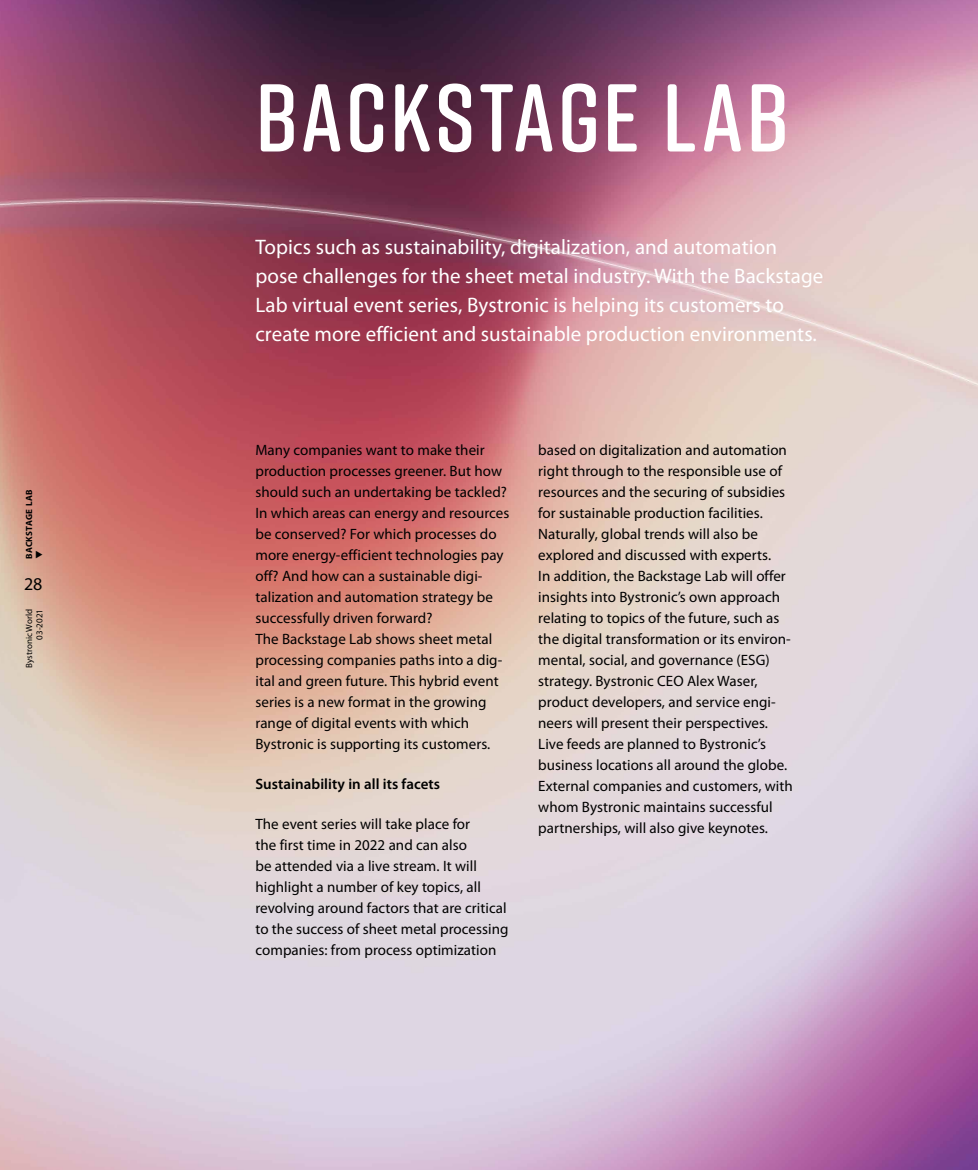
<style>
.page{position:relative;width:978px;height:1170px;background:#fff}
.page>*{position:absolute;margin:0;border:0;box-sizing:border-box;transform-origin:0 0}
.t1{font:600 96px "Rift Soft";letter-spacing:.035em;color:#fff}
.t2{font:21px/28.7px "Myriad Pro";letter-spacing:.005em;color:#fff}
.t3{font:18px "Myriad Pro";color:#000}
.t4{font:15px/21px "Myriad Pro";letter-spacing:.005em;color:#000}
.t5{font:600 15px "Myriad Pro";letter-spacing:.005em;color:#000}
.t6{font:9px/10.5px "Myriad Pro";color:#000;text-align:right}
.t7{font:700 9px "Myriad Pro";letter-spacing:.02em;color:#000}
</style>
<div class="page">
<img style="left:0;top:0;width:978px;height:1169px">
<svg style="left:36px;top:550px;width:7px;height:8px"></svg>
<p class="t7" style="left:23px;top:558px;width:71px;rotate:-90deg">BACKSTAGE LAB</p>
<p class="t3" style="left:24px;top:573px;width:20px">28</p>
<p class="t6" style="left:24px;top:667px;width:60px;rotate:-90deg">Bystronic World<br>03-2021</p>
<h1 class="t1" style="left:255px;top:50px;width:535px">BACKSTAGE LAB</h1>
<p class="t2" style="left:255px;top:233px;width:570px">Topics such as sustainability, digitalization, and automation pose challenges for the sheet metal industry. With the Backstage Lab virtual event series, Bystronic is helping its customers to create more efficient and sustainable production environments.</p>
<p class="t4" style="left:255px;top:439px;width:256px">Many companies want to make their production processes greener. But how should such an undertaking be tackled?<br>In which areas can energy and resources be conserved? For which processes do more energy-efficient technologies pay off? And how can a sustainable digi&shy;talization and automation strategy be successfully driven forward?<br>The Backstage Lab shows sheet metal processing companies paths into a dig&shy;ital and green future. This hybrid event series is a new format in the growing range of digital events with which Bystronic is supporting its customers.</p>
<p class="t5" style="left:255px;top:774px;width:186px">Sustainability in all its facets</p>
<p class="t4" style="left:255px;top:813px;width:255px">The event series will take place for<br>the first time in 2022 and can also<br>be attended via a live stream. It will highlight a number of key topics, all revolving around factors that are critical to the success of sheet metal processing companies: from process optimization</p>
<p class="t4" style="left:538px;top:439px;width:256px">based on digitalization and automation right through to the responsible use of resources and the securing of subsidies for sustainable production facilities.<br>Naturally, global trends will also be explored and discussed with experts.<br>In addition, the Backstage Lab will offer insights into Bystronic’s own approach relating to topics of the future, such as the digital transformation or its environ&shy;mental, social, and governance (ESG) strategy. Bystronic CEO Alex Waser, product developers, and service engi&shy;neers will present their perspectives.<br>Live feeds are planned to Bystronic’s business locations all around the globe.<br>External companies and customers, with whom Bystronic maintains successful partnerships, will also give keynotes.</p>
</div>
